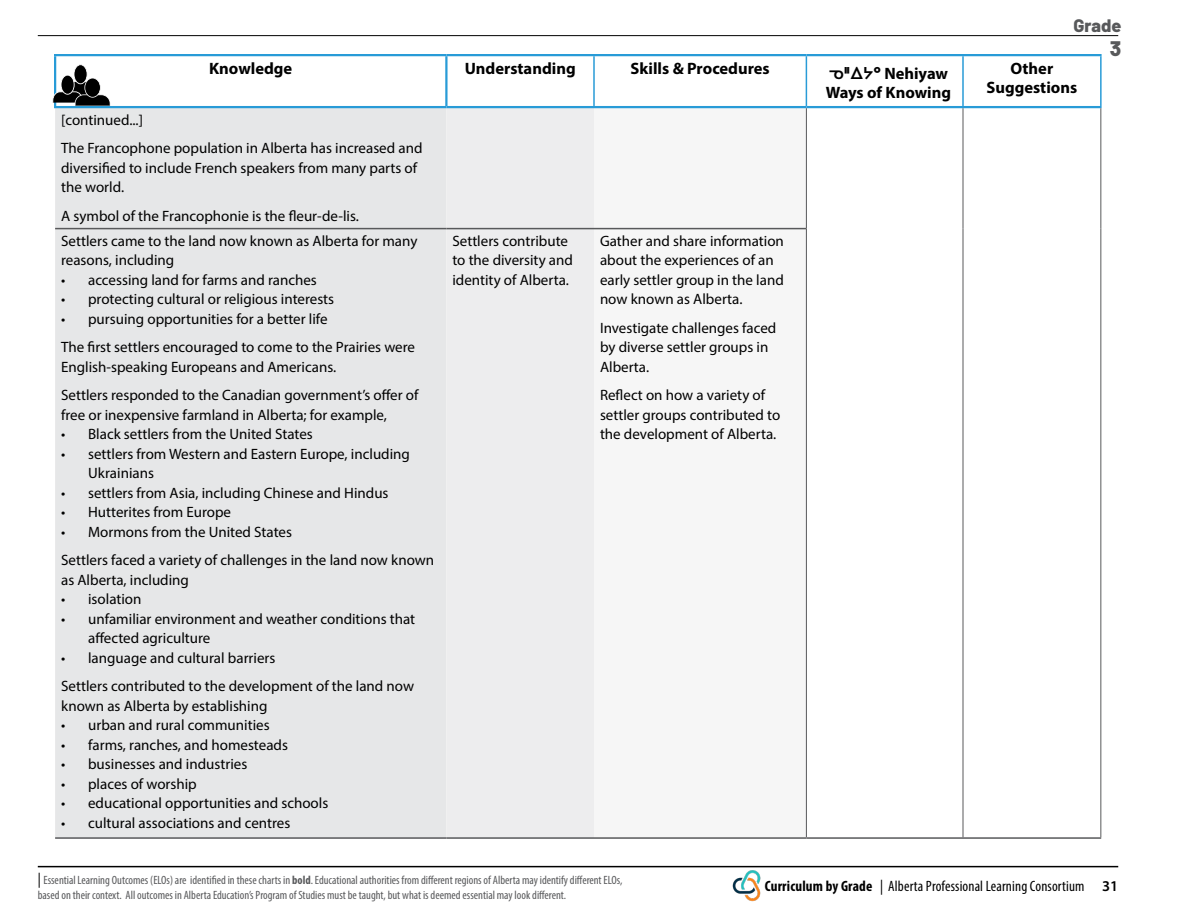
<style>
.page{position:relative;width:1188px;height:918px;background:#fff}
.page>*{position:absolute;margin:0;border:0;box-sizing:border-box;transform-origin:0 0}
.t1{font:800 21px "Barlow";color:#58595b}
.t2{font:800 18px "Barlow";color:#58595b}
.t3{font:700 16.5px/19.5px "Myriad Pro";color:#000}
.t4{font:15px/19.5px "Myriad Pro";color:#000}
.t5{font:condensed 15px "Myriad Pro";letter-spacing:.01em;color:#000}
.t6{font:condensed 12px/15px "Myriad Pro";color:#58595b}
.s1{font-family:"BC Sans"}
.s2{font-size:15px;color:#000}
.s3{font-weight:700}
.s4{font-weight:600;font-stretch:normal}
</style>
<div class="page">
<hr style="left:38px;top:35px;width:1080px;height:1px;background:#000">
<hr style="left:38px;top:866px;width:1080px;height:1px;background:#000">
<img style="left:728px;top:867px;width:38px;height:35px">
<div style="left:55px;top:108px;width:391px;height:729px;background:#e6e7e8"></div>
<div style="left:446px;top:108px;width:148px;height:729px;background:#ededee"></div>
<div style="left:594px;top:108px;width:212px;height:729px;background:#f6f6f6"></div>
<hr style="left:55px;top:228px;width:391px;height:1px;background:#58595b">
<hr style="left:446px;top:228px;width:148px;height:1px;background:#58595b">
<hr style="left:594px;top:228px;width:212px;height:1px;background:#58595b">
<hr style="left:55px;top:837px;width:391px;height:2px;background:#58595b">
<hr style="left:446px;top:837px;width:148px;height:2px;background:#58595b">
<hr style="left:594px;top:837px;width:212px;height:2px;background:#58595b">
<hr style="left:806px;top:837px;width:157px;height:2px;background:#58595b">
<hr style="left:963px;top:837px;width:138px;height:2px;background:#58595b">
<hr style="left:54px;top:54px;width:392px;height:2px;background:#289bd7">
<hr style="left:54px;top:56px;width:2px;height:50px;background:#289bd7">
<hr style="left:446px;top:54px;width:148px;height:2px;background:#289bd7">
<hr style="left:445px;top:56px;width:3px;height:50px;background:#289bd7">
<hr style="left:594px;top:54px;width:212px;height:2px;background:#289bd7">
<hr style="left:806px;top:54px;width:157px;height:2px;background:#289bd7">
<hr style="left:963px;top:54px;width:139px;height:2px;background:#289bd7">
<hr style="left:54px;top:106px;width:392px;height:2px;background:#289bd7">
<hr style="left:446px;top:106px;width:148px;height:2px;background:#289bd7">
<hr style="left:594px;top:106px;width:212px;height:2px;background:#289bd7">
<hr style="left:806px;top:106px;width:157px;height:2px;background:#289bd7">
<hr style="left:963px;top:106px;width:139px;height:2px;background:#289bd7">
<hr style="left:806px;top:108px;width:1px;height:121px;background:#58595b">
<hr style="left:963px;top:108px;width:1px;height:121px;background:#58595b">
<hr style="left:1100px;top:108px;width:1px;height:121px;background:#58595b">
<hr style="left:806px;top:229px;width:1px;height:608px;background:#58595b">
<hr style="left:963px;top:229px;width:1px;height:608px;background:#58595b">
<hr style="left:1100px;top:229px;width:1px;height:608px;background:#58595b">
<hr style="left:593px;top:56px;width:2px;height:50px;background:#289bd7">
<hr style="left:806px;top:56px;width:1px;height:50px;background:#289bd7">
<hr style="left:962px;top:56px;width:2px;height:50px;background:#289bd7">
<hr style="left:1100px;top:56px;width:2px;height:50px;background:#289bd7">
<svg style="left:52px;top:64px;width:58px;height:42px"></svg>
<p class="t2" style="left:1073px;top:12px;width:49px">Grade</p>
<h1 class="t1" style="left:1110px;top:33px;width:13px">3</h1>
<p class="t3" style="left:209px;top:58px;width:85px">Knowledge</p>
<p class="t3" style="left:465px;top:58px;width:113px">Understanding</p>
<p class="t3" style="left:631px;top:58px;width:141px">Skills &amp; Procedures</p>
<p class="t3" style="left:826px;top:63px;width:127px"><span class="s1">ᓀᐦᐃᔭᐤ</span> Nehiyaw<br>Ways of Knowing</p>
<p class="t3" style="left:987px;top:58px;width:92px;text-align:center">Other<br>Suggestions</p>
<p class="t4" style="left:61px;top:105px;width:363px;line-height:28.5px">[continued...]<br>The Francophone population in Alberta has increased and</p>
<p class="t4" style="left:61px;top:158px;width:358px">diversified to include French speakers from many parts of the world.</p>
<p class="t4" style="left:61px;top:203px;width:358px;line-height:25.2px">A symbol of the Francophonie is the fleur-de-lis.<br>Settlers came to the land now known as Alberta for many</p>
<p class="t4" style="left:61px;top:250px;width:115px">reasons, including</p>
<p class="t4" style="left:61px;top:270px;width:257px">• accessing land for farms and ranches</p>
<p class="t4" style="left:61px;top:289px;width:275px">• protecting cultural or religious interests</p>
<p class="t4" style="left:61px;top:304px;width:355px;line-height:28.5px">• pursuing opportunities for a better life<br>The first settlers encouraged to come to the Prairies were</p>
<p class="t4" style="left:61px;top:352px;width:359px;line-height:28.5px">English-speaking Europeans and Americans.<br>Settlers responded to the Canadian government’s offer of</p>
<p class="t4" style="left:61px;top:405px;width:327px">free or inexpensive farmland in Alberta; for example,</p>
<p class="t4" style="left:61px;top:424px;width:253px">• Black settlers from the United States</p>
<p class="t4" style="left:88px;top:444px;width:323px;text-indent:-27px">• settlers from Western and Eastern Europe, including<br>Ukrainians</p>
<p class="t4" style="left:61px;top:483px;width:329px">• settlers from Asia, including Chinese and Hindus</p>
<p class="t4" style="left:61px;top:502px;width:172px">• Hutterites from Europe</p>
<p class="t4" style="left:61px;top:517px;width:375px;line-height:28.5px">• Mormons from the United States<br>Settlers faced a variety of challenges in the land now known</p>
<p class="t4" style="left:61px;top:570px;width:129px">as Alberta, including</p>
<p class="t4" style="left:61px;top:589px;width:82px">• isolation</p>
<p class="t4" style="left:88px;top:609px;width:329px;text-indent:-27px">• unfamiliar environment and weather conditions that affected agriculture</p>
<p class="t4" style="left:61px;top:643px;width:354px;line-height:28.5px">• language and cultural barriers<br>Settlers contributed to the development of the land now</p>
<p class="t4" style="left:61px;top:696px;width:208px">known as Alberta by establishing</p>
<p class="t4" style="left:61px;top:715px;width:210px">• urban and rural communities</p>
<p class="t4" style="left:61px;top:735px;width:228px">• farms, ranches, and homesteads</p>
<p class="t4" style="left:61px;top:754px;width:188px">• businesses and industries</p>
<p class="t4" style="left:61px;top:774px;width:137px">• places of worship</p>
<p class="t4" style="left:61px;top:793px;width:269px">• educational opportunities and schools</p>
<p class="t4" style="left:61px;top:813px;width:231px">• cultural associations and centres</p>
<p class="t4" style="left:452px;top:231px;width:122px">Settlers contribute to the diversity and identity of Alberta.</p>
<p class="t4" style="left:600px;top:231px;width:185px">Gather and share information about the experiences of an early settler group in the land now known as Alberta.</p>
<p class="t4" style="left:600px;top:318px;width:178px">Investigate challenges faced by diverse settler groups in<br>Alberta.</p>
<p class="t4" style="left:600px;top:385px;width:182px">Reflect on how a variety of settler groups contributed to the development of Alberta.</p>
<p class="t6" style="left:38px;top:872px;width:586px"><span class="s2">|</span> Essential Learning Outcomes (ELOs) are identified in these charts in <span class="s3">bold</span>. Educational authorities from different regions of Alberta may identify different ELOs, based on their context. All outcomes in Alberta Education’s Program of Studies must be taught, but what is deemed essential may look different.</p>
<p class="t5" style="left:765px;top:877px;width:355px"><span class="s3">Curriculum by Grade</span> | Alberta Professional Learning Consortium <span class="s4">31</span></p>
</div>
